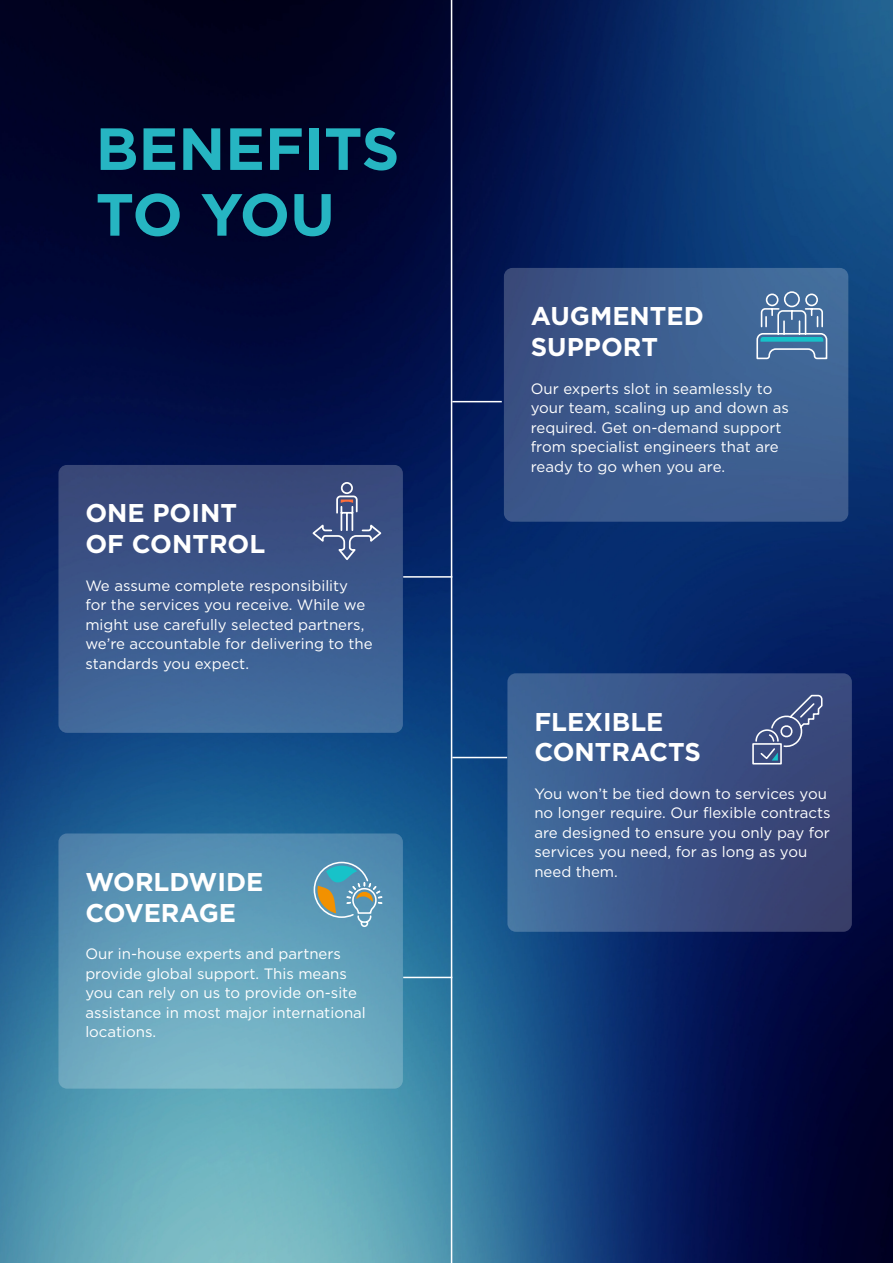
<style>
.page{position:relative;width:893px;height:1263px;background:#fff}
.page>*{position:absolute;margin:0;border:0;box-sizing:border-box;transform-origin:0 0}
.t1{font:700 59.4px/65.7px "Gotham";color:#26b5c2}
.t2{font:700 25.65px/30.9px "Gotham";color:#fff}
.t3{font:15px/19.5px "Gotham";color:#fff}
</style>
<div class="page">
<img style="left:0;top:0;width:893px;height:1263px">
<hr style="left:451px;top:0;width:1px;height:1263px;background:#fff">
<hr style="left:403px;top:977px;width:49px;height:1px;background:#fff">
<hr style="left:403px;top:576px;width:49px;height:2px;background:#fff">
<hr style="left:452px;top:757px;width:55px;height:1px;background:#fff">
<hr style="left:452px;top:401px;width:50px;height:1px;background:#fff">
<div style="left:58px;top:465px;width:345px;height:268px;background:linear-gradient(to bottom,#374476,#416da0);border-radius:9px"></div>
<div style="left:507px;top:673px;width:345px;height:259px;background:linear-gradient(to right,#406b9e,#373c6e);border-radius:9px"></div>
<div style="left:58px;top:833px;width:345px;height:256px;background:linear-gradient(to bottom,#4e89af,#7ab8c8);border-radius:9px"></div>
<svg style="left:313px;top:861px;width:70px;height:67px;background:#6ea1ae"></svg>
<div style="left:504px;top:268px;width:344px;height:254px;background:linear-gradient(to right,#395185,#406798);border-radius:9px"></div>
<svg style="left:311px;top:481px;width:72px;height:81px;background:#4e5f8c"></svg>
<svg style="left:756px;top:290px;width:72px;height:70px;background:#5e87ac"></svg>
<svg style="left:751px;top:694px;width:72px;height:71px;background:#4f5f8d"></svg>
<p class="t1" style="left:96px;top:116px;width:305px">BENEFITS<br>TO YOU</p>
<p class="t2" style="left:85px;top:498px;width:181px">ONE POINT<br>OF CONTROL</p>
<p class="t3" style="left:85px;top:575px;width:289px">We assume complete responsibility for the services you receive. While we might use carefully selected partners, we’re accountable for delivering to the standards you expect.</p>
<p class="t2" style="left:85px;top:866px;width:179px">WORLDWIDE</p>
<p class="t2" style="left:85px;top:897px;width:152px">COVERAGE</p>
<p class="t3" style="left:85px;top:944px;width:282px">Our in-house experts and partners provide global support. This means you can rely on us to provide on-site assistance in most major international locations.</p>
<p class="t2" style="left:531px;top:300px;width:175px">AUGMENTED<br>SUPPORT</p>
<p class="t3" style="left:531px;top:378px;width:260px">Our experts slot in seamlessly to your team, scaling up and down as required. Get on-demand support from specialist engineers that are ready to go when you are.</p>
<p class="t2" style="left:534px;top:706px;width:168px">FLEXIBLE<br>CONTRACTS</p>
<p class="t3" style="left:534px;top:783px;width:298px">You won’t be tied down to services you no longer require. Our flexible contracts are designed to ensure you only pay for services you need, for as long as you</p>
<p class="t3" style="left:534px;top:861px;width:85px">need them.</p>
</div>
